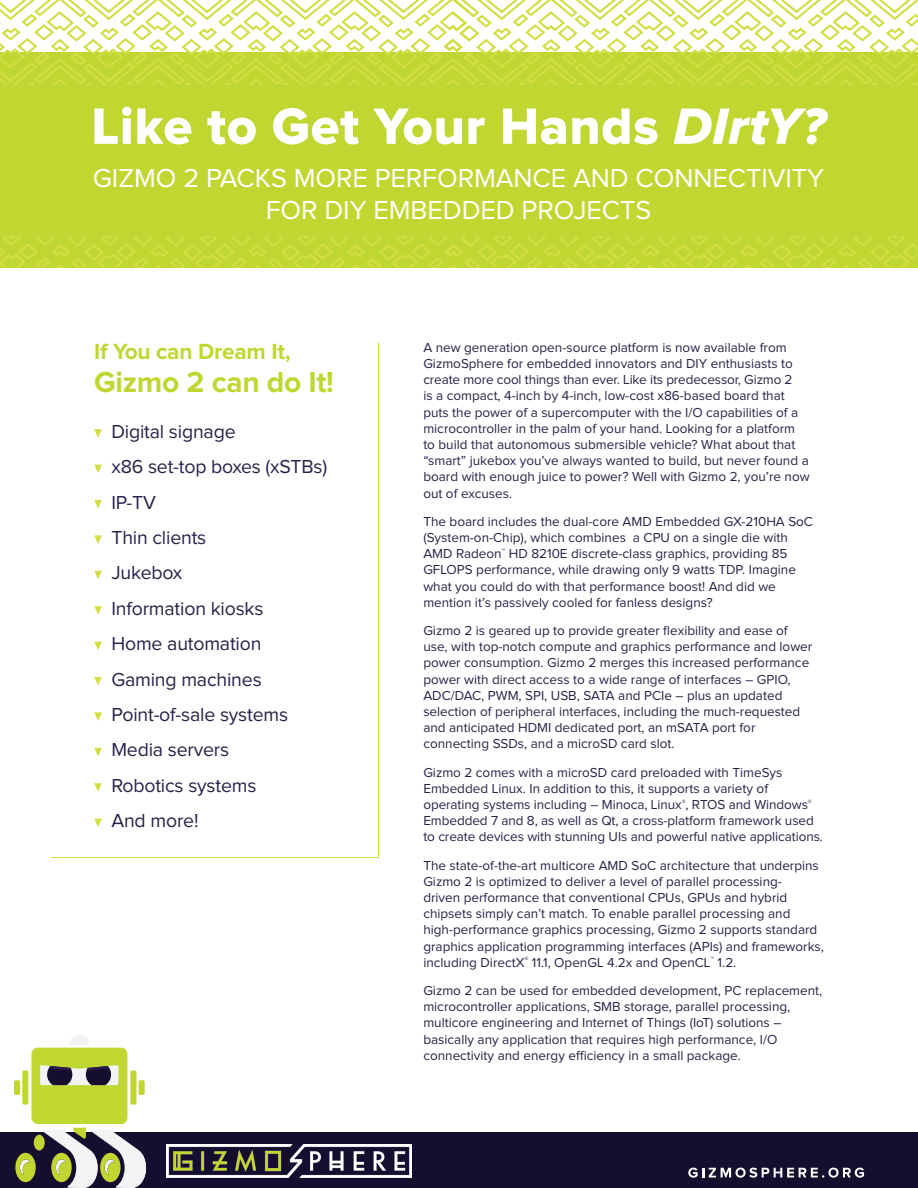
<style>
.page{position:relative;width:918px;height:1188px;background:#fff}
.page>*{position:absolute;margin:0;border:0;box-sizing:border-box;transform-origin:0 0}
.Subhead{font:52.95px "Proxima Nova Extrabld";letter-spacing:.01em;color:#fff}
.Subhead-2{font:700 30px "Proxima Nova";letter-spacing:-.01em;color:#c1d731}
.Subhead-3{font:27px/31.5px "Proxima Nova";color:#fff;text-align:center}
.Subhead-4{font:700 22.8px "Proxima Nova";letter-spacing:-.01em;color:#c1d731}
.Subhead-5{font:19.5px "Proxima Nova";letter-spacing:-.01em;color:#29214a}
.Subhead-6{font:13.5px/16.2px "Proxima Nova";color:#29214a}
.s1{font-family:"Proxima Nova Extrabld It"}
</style>
<div class="page">
<svg style="left:0;top:0;width:918px;height:268px"></svg>
<div style="left:0;top:1133px;width:918px;height:55px;background:#160e2f"></div>
<svg style="left:14px;top:1080px;width:6px;height:15px"></svg>
<svg style="left:15px;top:1035px;width:131px;height:153px"></svg>
<img style="left:167px;top:1144px;width:244px;height:34px">
<svg style="left:688px;top:1168px;width:176px;height:10px"></svg>
<svg style="left:50px;top:342px;width:329px;height:516px"></svg>
<div style="left:0;top:86px;width:918px;height:150px;background:#c1d731"></div>
<p class="Subhead" style="left:91px;top:102px;width:736px">Like to Get Your Hands <span class="s1">DIrtY?</span></p>
<p class="Subhead-3" style="left:93px;top:164px;width:733px">GIZMO 2 PACKS MORE PERFORMANCE AND CONNECTIVITY<br>FOR DIY EMBEDDED PROJECTS</p>
<p class="Subhead-4" style="left:94px;top:341px;width:198px">If You can Dream It,</p>
<p class="Subhead-2" style="left:94px;top:368px;width:241px">Gizmo 2 can do It!</p>
<p class="Subhead-5" style="left:111px;top:422px;width:126px">Digital signage</p>
<p class="Subhead-5" style="left:111px;top:458px;width:217px">x86 set-top boxes (xSTBs)</p>
<p class="Subhead-5" style="left:111px;top:493px;width:46px">IP-TV</p>
<p class="Subhead-5" style="left:111px;top:529px;width:96px">Thin clients</p>
<p class="Subhead-5" style="left:111px;top:564px;width:72px">Jukebox</p>
<p class="Subhead-5" style="left:111px;top:599px;width:154px">Information kiosks</p>
<p class="Subhead-5" style="left:111px;top:635px;width:152px">Home automation</p>
<p class="Subhead-5" style="left:111px;top:670px;width:152px">Gaming machines</p>
<p class="Subhead-5" style="left:111px;top:706px;width:178px">Point-of-sale systems</p>
<p class="Subhead-5" style="left:111px;top:741px;width:119px">Media servers</p>
<p class="Subhead-5" style="left:111px;top:776px;width:147px">Robotics systems</p>
<p class="Subhead-5" style="left:111px;top:812px;width:89px">And more!</p>
<p class="Subhead-6" style="left:423px;top:340px;width:388px">A new generation open-source platform is now available from GizmoSphere for embedded innovators and DIY enthusiasts to create more cool things than ever. Like its predecessor, Gizmo 2<br>is a compact, 4-inch by 4-inch, low-cost x86-based board that puts the power of a supercomputer with the I/O capabilities of a microcontroller in the palm of your hand. Looking for a platform to build that autonomous submersible vehicle? What about that “smart” jukebox you’ve always wanted to build, but never found a board with enough juice to power? Well with Gizmo 2, you’re now out of excuses.</p>
<p class="Subhead-6" style="left:423px;top:514px;width:391px">The board includes the dual-core AMD Embedded GX-210HA SoC (System-on-Chip), which combines a CPU on a single die with AMD Radeon<sup>™</sup> HD 8210E discrete-class graphics, providing 85<br>GFLOPS performance, while drawing only 9 watts TDP. Imagine what you could do with that performance boost! And did we mention it’s passively cooled for fanless designs?</p>
<p class="Subhead-6" style="left:423px;top:623px;width:390px">Gizmo 2 is geared up to provide greater flexibility and ease of use, with top-notch compute and graphics performance and lower power consumption. Gizmo 2 merges this increased performance power with direct access to a wide range of interfaces – GPIO, ADC/DAC, PWM, SPI, USB, SATA and PCIe – plus an updated selection of peripheral interfaces, including the much-requested and anticipated HDMI dedicated port, an mSATA port for connecting SSDs, and a microSD card slot.</p>
<p class="Subhead-6" style="left:423px;top:765px;width:401px">Gizmo 2 comes with a microSD card preloaded with TimeSys Embedded Linux. In addition to this, it supports a variety of operating systems including – Minoca, Linux<sup>®</sup>, RTOS and Windows<sup>® </sup>Embedded 7 and 8, as well as Qt, a cross-platform framework used to create devices with stunning UIs and powerful native applications.</p>
<p class="Subhead-6" style="left:423px;top:858px;width:402px">The state-of-the-art multicore AMD SoC architecture that underpins Gizmo 2 is optimized to deliver a level of parallel processing-<br>driven performance that conventional CPUs, GPUs and hybrid chipsets simply can’t match. To enable parallel processing and high-performance graphics processing, Gizmo 2 supports standard graphics application programming interfaces (APIs) and frameworks, including DirectX<sup>®</sup> 11.1, OpenGL 4.2x and OpenCL<sup>™</sup> 1.2.</p>
<p class="Subhead-6" style="left:423px;top:983px;width:400px">Gizmo 2 can be used for embedded development, PC replacement, microcontroller applications, SMB storage, parallel processing, multicore engineering and Internet of Things (IoT) solutions – basically any application that requires high performance, I/O connectivity and energy efficiency in a small package.</p>
</div>
